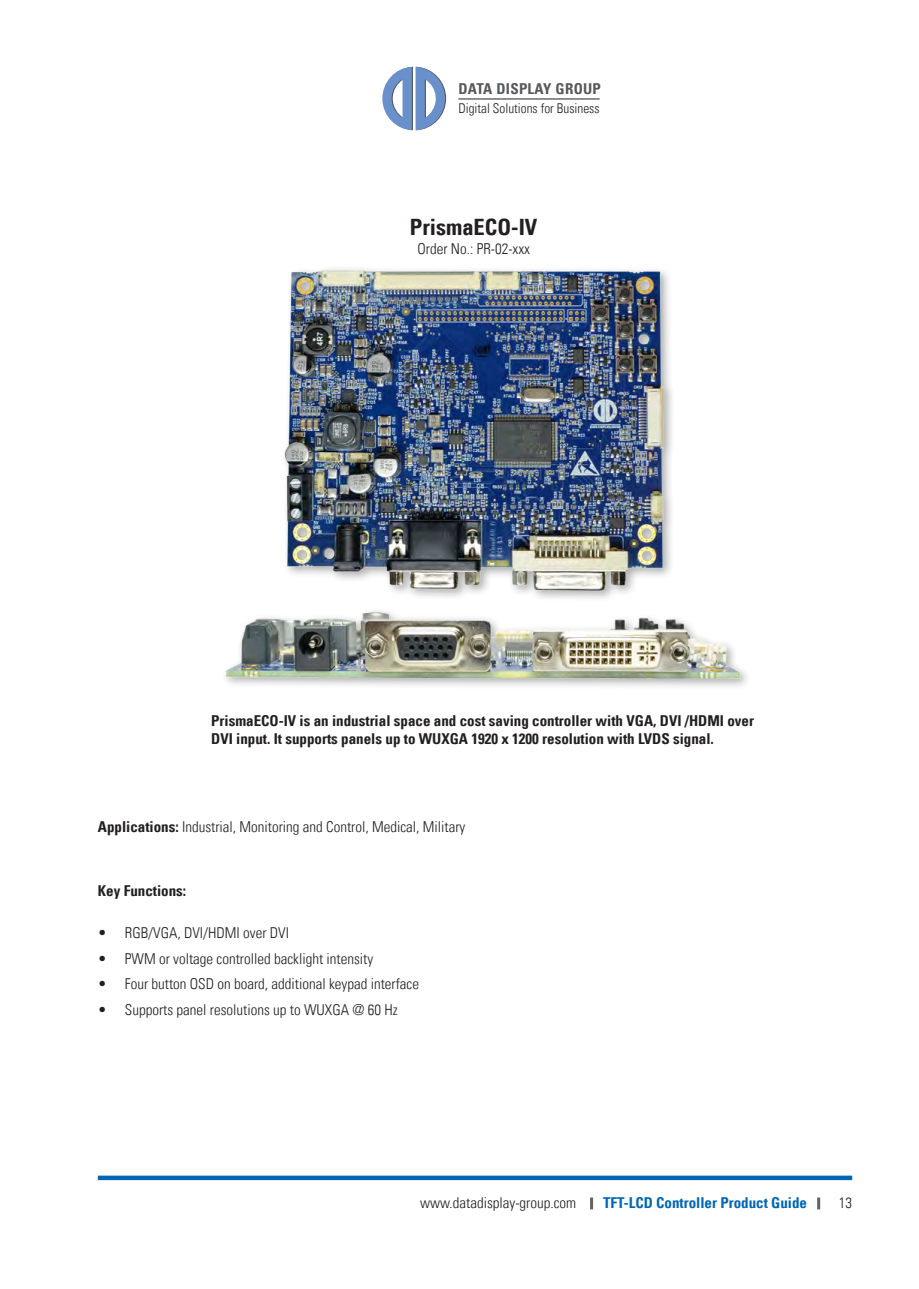
<style>
.page{position:relative;width:919px;height:1289px;background:#fff}
.page>*{position:absolute;margin:0;border:0;box-sizing:border-box;transform-origin:0 0}
.t1{font:22.5px "Univers Com 67 Bold Cond";color:#231f20}
.t2{font:15px "Univers Com 47 Light Cond";color:#231f20}
.t3{font:15px/18px "Univers Com 67 Bold Cond";color:#231f20}
.t4{font:15px "Univers Com 67 Bold Cond";color:#0166b3}
.t5{font:15px "Univers Com 67 Bold Cond";letter-spacing:.02em;color:#57585a}
.t6{font:13.5px "Univers Com 47 Light Cond";color:#231f20}
.s1{font-family:"Univers Com 67 Bold Cond"}
</style>
<div class="page">
<div style="left:98px;top:1175px;width:754px;height:5px;background:#0166b3"></div>
<svg style="left:590px;top:1197px;width:3px;height:12px"></svg>
<svg style="left:817px;top:1197px;width:3px;height:12px"></svg>
<svg style="left:382px;top:67px;width:64px;height:63px"></svg>
<hr style="left:458px;top:99px;width:141px;height:1px;background:#231f20">
<img style="left:284px;top:269px;width:388px;height:323px">
<img style="left:225px;top:592px;width:522px;height:95px">
<p class="t5" style="left:458px;top:80px;width:144px">DATA DISPLAY GROUP</p>
<p class="t6" style="left:458px;top:100px;width:143px">Digital Solutions for Business</p>
<h1 class="t1" style="left:410px;top:213px;width:129px">PrismaECO-IV</h1>
<p class="t2" style="left:417px;top:240px;width:114px">Order No.: PR-02-xxx</p>
<p class="t3" style="left:211px;top:711px;width:544px">PrismaECO-IV is an industrial space and cost saving controller with VGA, DVI /HDMI over<br>DVI input. It supports panels up to WUXGA 1920 x 1200 resolution with LVDS signal.</p>
<p class="t2" style="left:98px;top:817px;width:369px"><span class="s1">Applications:</span> Industrial, Monitoring and Control, Medical, Military</p>
<p class="t3" style="left:98px;top:881px;width:90px">Key Functions:</p>
<p class="t2" style="left:98px;top:923px;width:193px">• RGB/VGA, DVI/HDMI over DVI</p>
<p class="t2" style="left:98px;top:949px;width:277px">• PWM or voltage controlled backlight intensity</p>
<p class="t2" style="left:98px;top:974px;width:323px">• Four button OSD on board, additional keypad interface</p>
<p class="t2" style="left:98px;top:1000px;width:301px">• Supports panel resolutions up to WUXGA @ 60 Hz</p>
<p class="t2" style="left:420px;top:1193px;width:157px">www.datadisplay-group.com</p>
<p class="t4" style="left:603px;top:1193px;width:205px">TFT-LCD Controller Product Guide</p>
<p class="t2" style="left:838px;top:1193px;width:15px">13</p>
</div>
